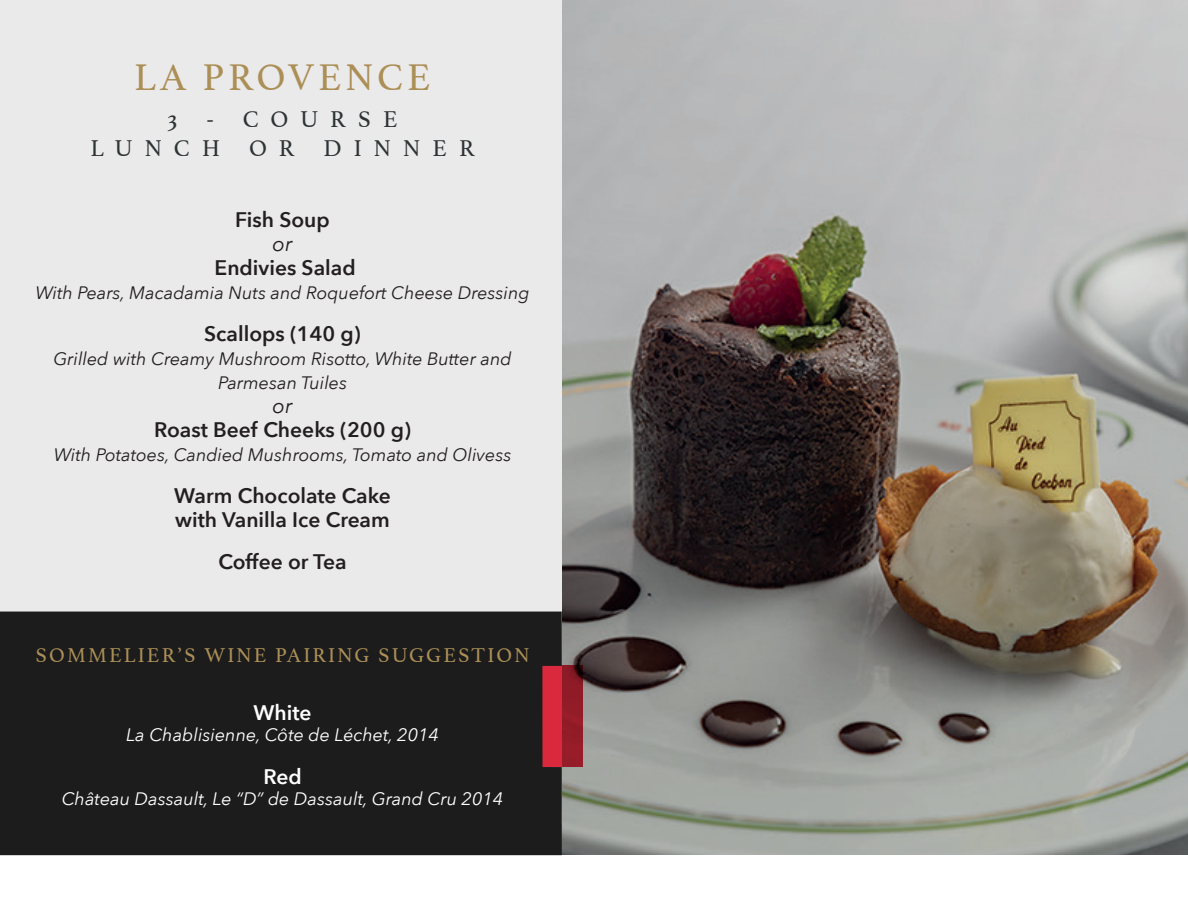
<style>
.page{position:relative;width:1188px;height:918px;background:#fff}
.page>*{position:absolute;margin:0;border:0;box-sizing:border-box;transform-origin:0 0}
.t1{font:39px "Athelas";letter-spacing:.1em;color:#ab8f57}
.t2{font:24px/28.8px "Athelas";letter-spacing:.5em;color:#2e3335;text-align:center}
.t3{font:600 21px/24px "Avenir Next";color:#231f20}
.t4{font:21px "Athelas";letter-spacing:.1em;color:#ab8f57}
.t5{font:600 21px "Avenir Next";color:#fff}
.t6{font:italic 21px "Avenir Next";color:#231f20}
.t7{font:italic 18px/24px "Avenir Next";color:#231f20;text-align:center}
.t8{font:italic 18px "Avenir Next";color:#fff}
</style>
<div class="page">
<img style="left:562px;top:0;width:626px;height:855px">
<div style="left:1px;top:0;width:561px;height:824px;background:#ebeaea"></div>
<svg style="left:562px;top:666px;width:21px;height:101px;background:#8c1a26"></svg>
<div style="left:0;top:612px;width:562px;height:243px;background:#1c1c1c"></div>
<h1 class="t1" style="left:134px;top:46px;width:298px">LA PROVENCE</h1>
<h2 class="t2" style="left:90px;top:104px;width:386px">3 - COURSE<br>LUNCH OR DINNER</h2>
<p class="t3" style="left:235px;top:207px;width:96px">Fish Soup</p>
<p class="t6" style="left:273px;top:226px;width:21px">or</p>
<p class="t3" style="left:215px;top:255px;width:143px">Endivies Salad</p>
<p class="t7" style="left:35px;top:280px;width:496px">With Pears, Macadamia Nuts and Roquefort Cheese Dressing</p>
<p class="t3" style="left:204px;top:321px;width:158px">Scallops (140 g)</p>
<p class="t7" style="left:53px;top:346px;width:460px">Grilled with Creamy Mushroom Risotto, White Butter and<br>Parmesan Tuiles</p>
<p class="t6" style="left:273px;top:388px;width:21px">or</p>
<p class="t3" style="left:154px;top:417px;width:258px">Roast Beef Cheeks (200 g)</p>
<p class="t7" style="left:54px;top:442px;width:459px">With Potatoes, Candied Mushrooms, Tomato and Olivess</p>
<p class="t3" style="left:174px;top:483px;width:218px">Warm Chocolate Cake with Vanilla Ice Cream</p>
<p class="t3" style="left:218px;top:549px;width:130px">Coffee or Tea</p>
<p class="t4" style="left:36px;top:639px;width:495px">SOMMELIER’S WINE PAIRING SUGGESTION</p>
<p class="t5" style="left:253px;top:695px;width:60px">White</p>
<p class="t8" style="left:126px;top:720px;width:314px">La Chablisienne, Côte de Léchet, 2014</p>
<p class="t5" style="left:263px;top:759px;width:40px">Red</p>
<p class="t8" style="left:62px;top:784px;width:443px">Château Dassault, Le “D” de Dassault, Grand Cru 2014</p>
</div>
